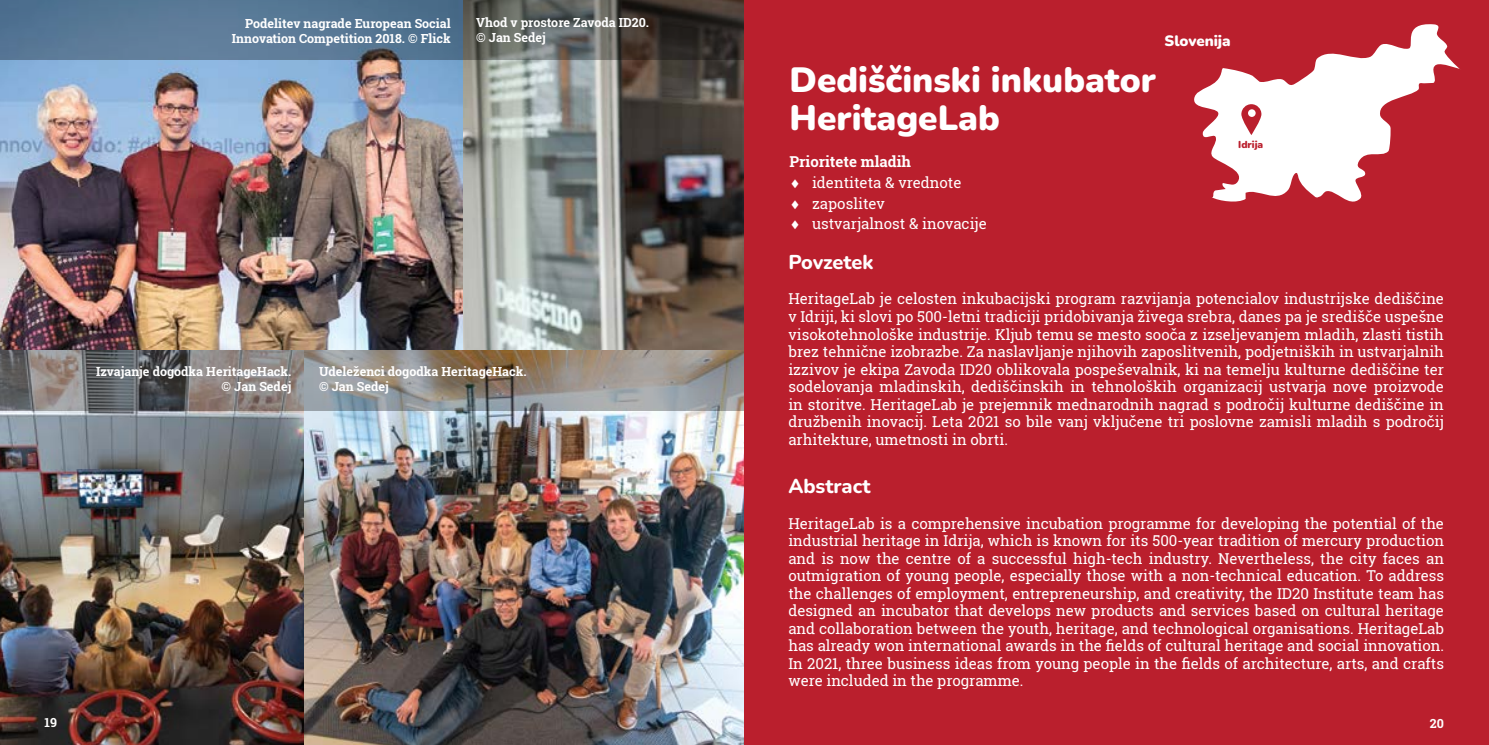
<style>
.page{position:relative;width:1489px;height:745px;background:#fff}
.page>*{position:absolute;margin:0;border:0;box-sizing:border-box;transform-origin:0 0}
.t1{font:900 35px/37.5px "Nunito";color:#fff}
.t2{font:800 20px "Nunito";letter-spacing:-.005em;color:#fff}
.t3{font:15px/17.5px "Roboto Slab";color:#fff;text-align:justify}
.t4{font:900 15px "Nunito";color:#fff}
.t5{font:700 12.5px/15px "Roboto Slab";color:#fff;text-align:right}
.t6{font:900 10px "Nunito";color:#ba1f2d}
.s1{font-weight:700}
</style>
<div class="page">
<img style="left:0;top:60px;width:744px;height:684px">
<svg style="left:0;top:0;width:744px;height:60px;background:#536677"></svg>
<svg style="left:0;top:350px;width:744px;height:61px;background:#888480"></svg>
<div style="left:744px;top:0;width:744px;height:744px;background:#ba1f2d"></div>
<svg style="left:1194px;top:24px;width:266px;height:178px"></svg>
<svg style="left:1241px;top:104px;width:20px;height:31px"></svg>
<svg style="left:1247px;top:109px;width:8px;height:8px"></svg>
<p class="t5" style="left:232px;top:16px;width:220px">Podelitev nagrade European Social<br>Innovation Competition 2018. © Flick</p>
<p class="t5" style="left:476px;top:15px;width:174px;text-align:left">Vhod v prostore Zavoda ID20. © Jan Sedej</p>
<p class="t5" style="left:96px;top:364px;width:197px">Izvajanje dogodka HeritageHack. © Jan Sedej</p>
<p class="t5" style="left:319px;top:364px;width:209px;text-align:left">Udeleženci dogodka HeritageHack. © Jan Sedej</p>
<h1 class="t1" style="left:789px;top:60px;width:368px">Dediščinski inkubator<br>HeritageLab</h1>
<p class="t3" style="left:789px;top:151px;width:199px;line-height:20.8px;text-align:left"><span class="s1">Prioritete mladih<br></span>♦ identiteta &amp; vrednote<br>♦ zaposlitev<br>♦ ustvarjalnost &amp; inovacije</p>
<p class="t4" style="left:1164px;top:31px;width:68px">Slovenija</p>
<p class="t6" style="left:1238px;top:137px;width:27px">Idrija</p>
<h2 class="t2" style="left:788px;top:248px;width:87px">Povzetek</h2>
<p class="t3" style="left:788px;top:290px;width:657px">HeritageLab je celosten inkubacijski program razvijanja potencialov industrijske dediščine v Idriji, ki slovi po 500-letni tradiciji pridobivanja živega srebra, danes pa je središče uspešne visokotehnološke industrije. Kljub temu se mesto sooča z izseljevanjem mladih, zlasti tistih brez tehnične izobrazbe. Za naslavljanje njihovih zaposlitvenih, podjetniških in ustvarjalnih izzivov je ekipa Zavoda ID20 oblikovala pospeševalnik, ki na temelju kulturne dediščine ter sodelovanja mladinskih, dediščinskih in tehnoloških organizacij ustvarja nove proizvode in storitve. HeritageLab je prejemnik mednarodnih nagrad s področij kulturne dediščine in družbenih inovacij. Leta 2021 so bile vanj vključene tri poslovne zamisli mladih s področij arhitekture, umetnosti in obrti.</p>
<h2 class="t2" style="left:788px;top:472px;width:84px">Abstract</h2>
<p class="t3" style="left:788px;top:514px;width:657px">HeritageLab is a comprehensive incubation programme for developing the potential of the industrial heritage in Idrija, which is known for its 500-year tradition of mercury production and is now the centre of a successful high-tech industry. Nevertheless, the city faces an outmigration of young people, especially those with a non-technical education. To address the challenges of employment, entrepreneurship, and creativity, the ID20 Institute team has designed an incubator that develops new products and services based on cultural heritage and collaboration between the youth, heritage, and technological organisations. HeritageLab has already won international awards in the fields of cultural heritage and social innovation.<br>In 2021, three business ideas from young people in the fields of architecture, arts, and crafts were included in the programme.</p>
<p class="t5" style="left:45px;top:714px;width:14px">19</p>
<p class="t5" style="left:1429px;top:715px;width:16px">20</p>
</div>
